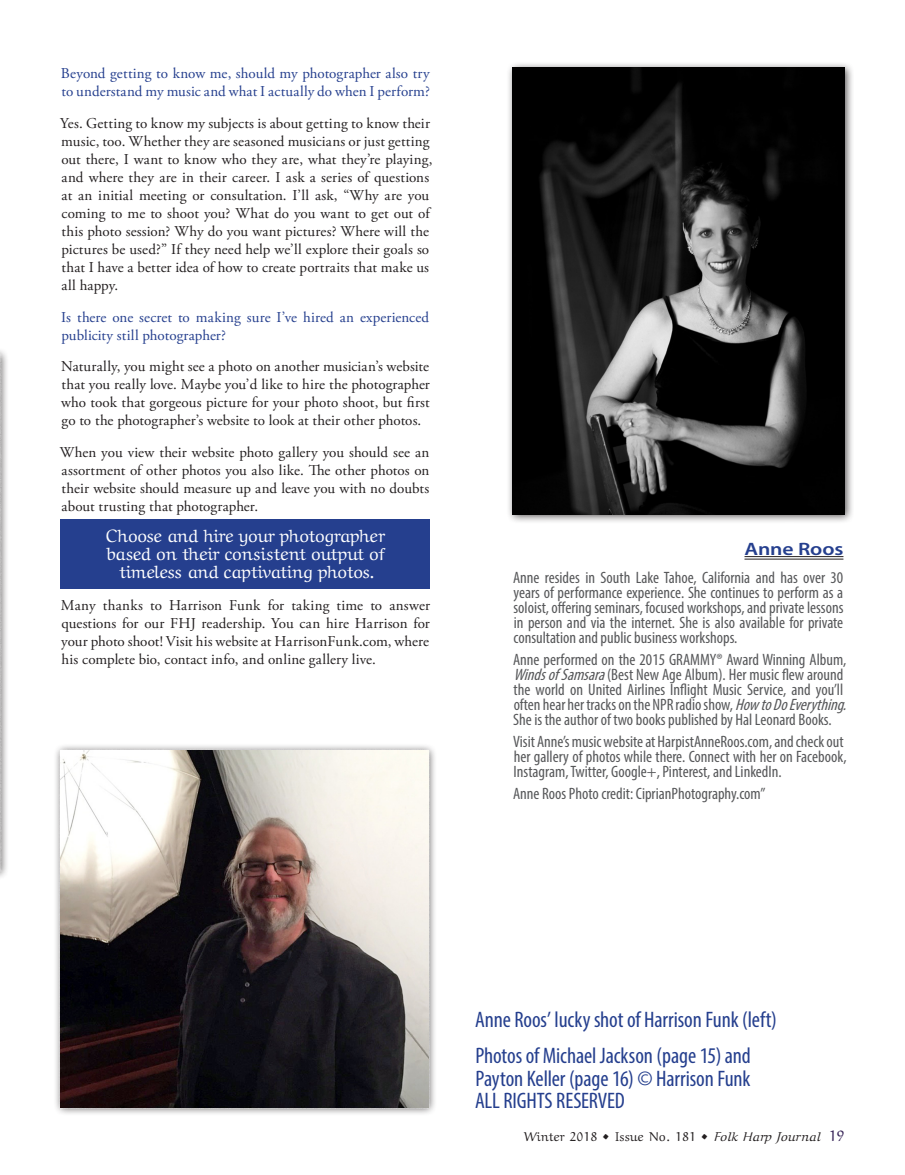
<style>
.page{position:relative;width:905px;height:1175px;background:#fff}
.page>*{position:absolute;margin:0;border:0;box-sizing:border-box;transform-origin:0 0}
.Main_Body_Text{font:condensed 22.5px/22.5px "Myriad Pro";letter-spacing:-.005em;color:#253f8e;text-align:justify}
.Anne_Article_Callout{font:18px/18px "Aref Ruqaa";letter-spacing:.02em;color:#fff;text-align:center}
.t1{font:600 18px "Myriad Pro";letter-spacing:-.005em;color:#253f8e;scale:1.2 1}
.t2{font:condensed 16.5px/15px "Myriad Pro";color:#57585a}
.Main_Body_Text-2{font:15px/18px "Adobe Garamond Pro";letter-spacing:.005em;color:#231f20;text-align:justify}
.Main_Body_Text-3{font:15px/18px "Adobe Garamond Pro";letter-spacing:.005em;color:#253f8e}
.t3{font:12.75px "Aref Ruqaa";letter-spacing:.05em;color:#231f20}
.s1{font-style:italic}
.s2{font-weight:700;font-size:27px}
.s3{font-size:15px;color:#392659}
</style>
<div class="page">
<div style="left:61px;top:520px;width:369px;height:69px;background:#253f8e"></div>
<div style="left:0;top:347px;width:9px;height:533px;background:#231f20;opacity:.75"></div>
<hr style="left:0;top:353px;width:2px;height:520px;background:#b8b7b7">
<div style="left:506px;top:61px;width:348px;height:463px;background:#231f20;opacity:.75"></div>
<img style="left:513px;top:68px;width:331px;height:446px">
<hr style="left:744px;top:556px;width:99px;height:1px;background:#231f20">
<hr style="left:744px;top:559px;width:99px;height:1px;background:#231f20">
<div style="left:53px;top:743px;width:384px;height:373px;background:#231f20;opacity:.75"></div>
<div style="left:59px;top:748px;width:371px;height:361px;background:#fff;opacity:.75"></div>
<img style="left:61px;top:751px;width:367px;height:356px">
<p class="Main_Body_Text-3" style="left:61px;top:65px;width:370px">Beyond getting to know me, should my photographer also try to understand my music and what I actually do when I perform?</p>
<p class="Main_Body_Text-2" style="left:60px;top:115px;width:374px;text-align:left">Yes. Getting to know my subjects is about getting to know their music, too. Whether they are seasoned musicians or just getting out there, I want to know who they are, what they’re playing, and where they are in their career. I ask a series of questions at an initial meeting or consultation. I’ll ask, “Why are you coming to me to shoot you? What do you want to get out of this photo session? Why do you want pictures? Where will the pictures be used?” If they need help we’ll explore their goals so that I have a better idea of how to create portraits that make us all happy.</p>
<p class="Main_Body_Text-3" style="left:61px;top:308px;width:370px">Is there one secret to making sure I’ve hired an experienced publicity still photographer?</p>
<p class="Main_Body_Text-2" style="left:61px;top:358px;width:370px">Naturally, you might see a photo on another musician’s website that you really love. Maybe you’d like to hire the photographer who took that gorgeous picture for your photo shoot, but first go to the photographer’s website to look at their other photos.</p>
<p class="Main_Body_Text-2" style="left:60px;top:443px;width:371px">When you view their website photo gallery you should see an assortment of other photos you also like. The other photos on their website should measure up and leave you with no doubts about trusting that photographer.</p>
<p class="Anne_Article_Callout" style="left:106px;top:527px;width:280px">Choose and hire your photographer based on their consistent output of timeless and captivating photos.</p>
<p class="Main_Body_Text-2" style="left:61px;top:596px;width:370px">Many thanks to Harrison Funk for taking time to answer questions for our FHJ readership. You can hire Harrison for your photo shoot! Visit his website at HarrisonFunk.com, where his complete bio, contact info, and online gallery live.</p>
<p class="t1" style="left:744px;top:537px;width:84px">Anne Roos</p>
<p class="t2" style="left:513px;top:570px;width:332px;text-align:justify">Anne resides in South Lake Tahoe, California and has over 30 years of performance experience. She continues to perform as a soloist, offering seminars, focused workshops, and private lessons in person and via the internet. She is also available for private consultation and public business workshops.</p>
<p class="t2" style="left:513px;top:652px;width:340px">Anne performed on the 2015 GRAMMY® Award Winning Album, <span class="s1">WindsofSamsara</span>(Best New Age Album). Her music flew around the world on United Airlines Inflight Music Service, and you’ll often hear her tracks on the NPR radio show, <span class="s1">HowtoDoEverything.<br></span>She is the author of two books published by Hal Leonard Books.</p>
<p class="t2" style="left:513px;top:733px;width:335px">Visit Anne’s music website at HarpistAnneRoos.com, and check out her gallery of photos while there. Connect with her on Facebook,<br>Instagram, Twitter, Google+, Pinterest, and LinkedIn.</p>
<p class="t2" style="left:513px;top:785px;width:254px">Anne Roos Photo credit: CiprianPhotography.com”</p>
<p class="Main_Body_Text" style="left:475px;top:1008px;width:303px">Anne Roos’ lucky shot of Harrison Funk (left)</p>
<p class="Main_Body_Text" style="left:475px;top:1044px;width:277px">Photos of Michael Jackson (page 15) and Payton Keller (page 16) © Harrison Funk ALL RIGHTS RESERVED</p>
<p class="t3" style="left:524px;top:1128px;width:321px">Winter 2018 <span class="s2">۰</span> Issue No. 181 <span class="s2">۰</span> <span class="s1">FolkHarp Journal</span> <span class="s3">19</span></p>
</div>
